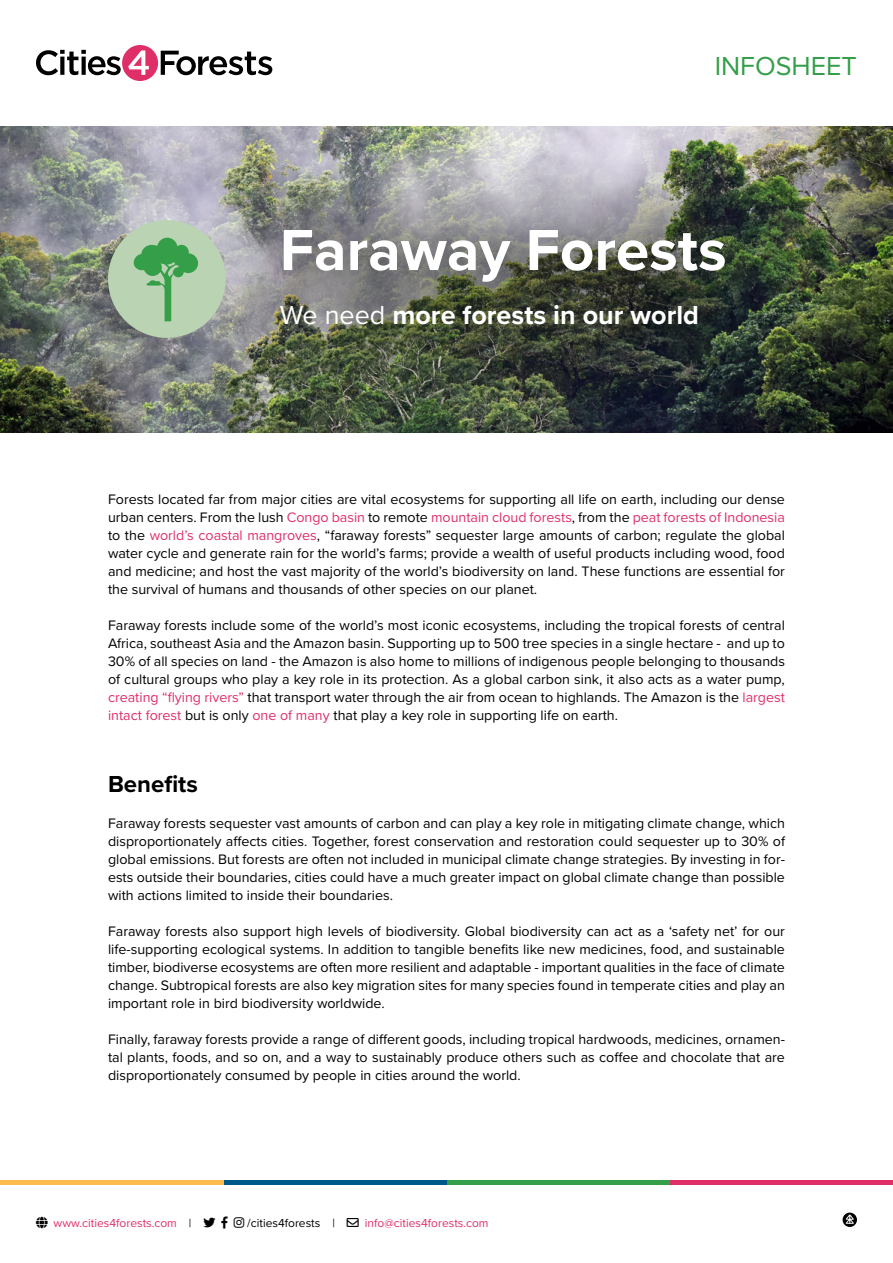
<style>
.page{position:relative;width:893px;height:1263px;background:#fff}
.page>*{position:absolute;margin:0;border:0;box-sizing:border-box;transform-origin:0 0}
.t1{font:700 60px "Proxima Nova";color:#fff}
.t2{font:700 27px "Proxima Nova";color:#fff}
.t3{font:27px "Proxima Nova";color:#349e49}
.t4{font:700 24px "Proxima Nova";color:#000}
.t5{font:14.25px/18px "Proxima Nova";color:#000;text-align:justify}
.t6{font:12px "Proxima Nova";color:#df2f68}
.t7{font:12px "Proxima Nova";color:#000}
.s1{font-weight:400}
.s2{color:#df2f68}
.s3{color:#000}
</style>
<div class="page">
<svg style="left:843px;top:1212px;width:14px;height:15px"></svg>
<svg style="left:846px;top:1215px;width:8px;height:9px"></svg>
<div style="left:670px;top:1180px;width:223px;height:5px;background:#df2f69"></div>
<div style="left:446px;top:1180px;width:224px;height:5px;background:#349e49"></div>
<div style="left:223px;top:1180px;width:223px;height:5px;background:#00588a"></div>
<div style="left:0;top:1180px;width:223px;height:5px;background:#fdba4d"></div>
<img style="left:0;top:126px;width:893px;height:306px">
<div style="left:122px;top:45px;width:36px;height:36px;background:#df2f68;border-radius:50%"></div>
<svg style="left:36px;top:50px;width:85px;height:25px"></svg>
<svg style="left:161px;top:51px;width:111px;height:24px"></svg>
<svg style="left:128px;top:50px;width:21px;height:25px"></svg>
<img style="left:198px;top:147px;width:609px;height:264px">
<div style="left:108px;top:220px;width:118px;height:118px;background:#bad3b2;border-radius:50%"></div>
<svg style="left:133px;top:238px;width:65px;height:83px"></svg>
<h2 class="t3" style="left:715px;top:46px;width:144px">INFOSHEET</h2>
<h1 class="t1" style="left:280px;top:205px;width:448px">Faraway Forests</h1>
<h2 class="t2" style="left:280px;top:295px;width:421px"><span class="s1">We need</span> more forests in our world</h2>
<p class="t5" style="left:108px;top:490px;width:678px">Forests located far from major cities are vital ecosystems for supporting all life on earth, including our dense urban centers. From the lush <span class="s2">Congo basin</span> to remote <span class="s2">mountain cloud forests</span>, from the <span class="s2">peat forests of Indonesia </span>to the <span class="s2">world’s coastal mangroves</span>, “faraway forests” sequester large amounts of carbon; regulate the global water cycle and generate rain for the world’s farms; provide a wealth of useful products including wood, food and medicine; and host the vast majority of the world’s biodiversity on land. These functions are essential for the survival of humans and thousands of other species on our planet.</p>
<p class="t5" style="left:108px;top:616px;width:679px">Faraway forests include some of the world’s most iconic ecosystems, including the tropical forests of central Africa, southeast Asia and the Amazon basin. Supporting up to 500 tree species in a single hectare - and up to 30% of all species on land - the Amazon is also home to millions of indigenous people belonging to thousands of cultural groups who play a key role in its protection. As a global carbon sink, it also acts as a water pump, <span class="s2">creating “flying rivers”</span> that transport water through the air from ocean to highlands. The Amazon is the <span class="s2">largest intact forest</span> but is only <span class="s2">one of many</span> that play a key role in supporting life on earth.</p>
<h3 class="t4" style="left:108px;top:766px;width:91px">Benefits</h3>
<p class="t5" style="left:108px;top:814px;width:678px">Faraway forests sequester vast amounts of carbon and can play a key role in mitigating climate change, which disproportionately affects cities. Together, forest conservation and restoration could sequester up to 30% of global emissions. But forests are often not included in municipal climate change strategies. By investing in for&shy;ests outside their boundaries, cities could have a much greater impact on global climate change than possible with actions limited to inside their boundaries.</p>
<p class="t5" style="left:108px;top:922px;width:678px">Faraway forests also support high levels of biodiversity. Global biodiversity can act as a ‘safety net’ for our life-supporting ecological systems. In addition to tangible benefits like new medicines, food, and sustainable timber, biodiverse ecosystems are often more resilient and adaptable - important qualities in the face of climate change. Subtropical forests are also key migration sites for many species found in temperate cities and play an important role in bird biodiversity worldwide.</p>
<p class="t5" style="left:108px;top:1030px;width:678px">Finally, faraway forests provide a range of different goods, including tropical hardwoods, medicines, ornamen&shy;tal plants, foods, and so on, and a way to sustainably produce others such as coffee and chocolate that are disproportionately consumed by people in cities around the world.</p>
<p class="t6" style="left:54px;top:1214px;width:176px">www.cities4forests.com <span class="s3">|</span> <span class="s3">▼▼▼</span> <span class="s3">□□</span></p>
<p class="t7" style="left:247px;top:1214px;width:89px">/cities4forests |</p>
<p class="t6" style="left:365px;top:1214px;width:125px">info@cities4forests.com</p>
</div>
